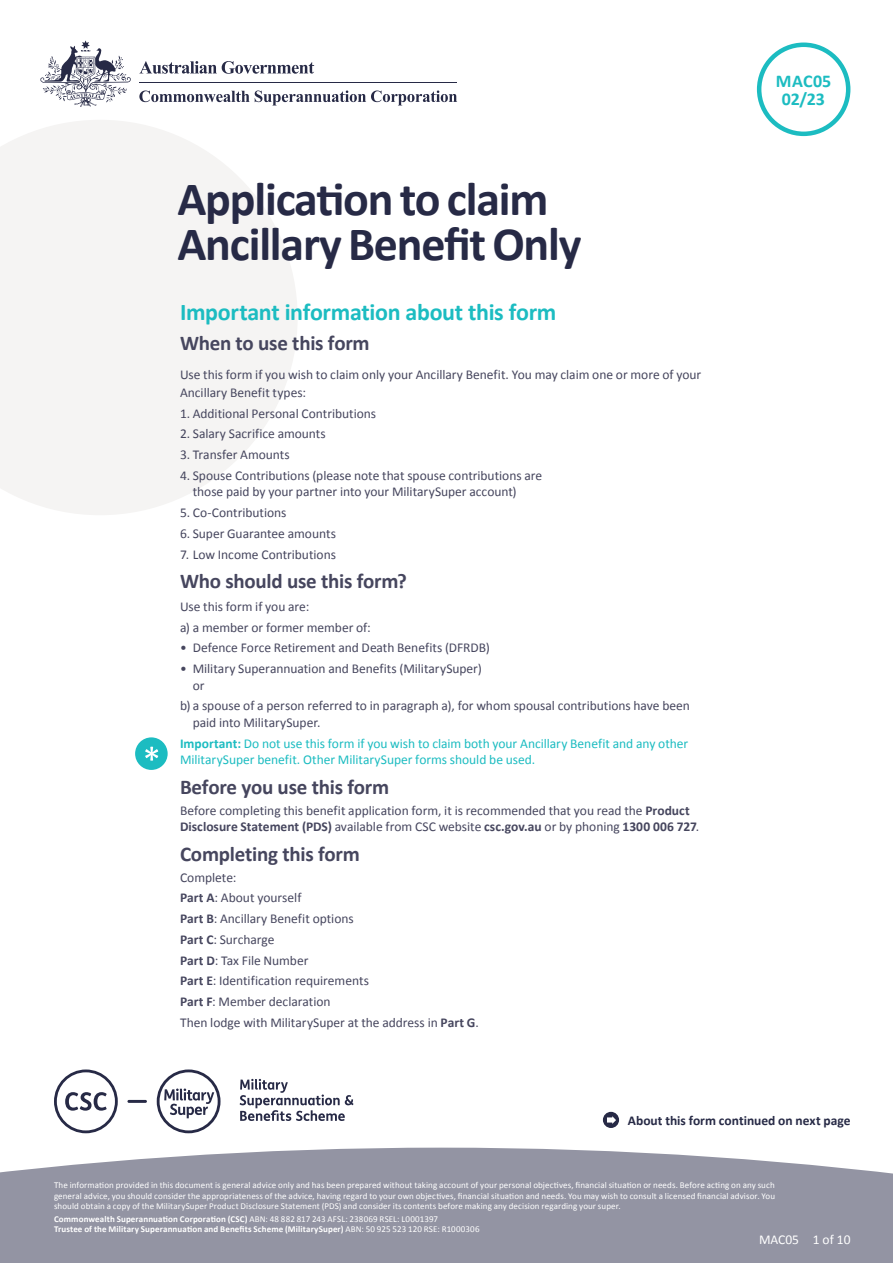
<style>
.page{position:relative;width:893px;height:1263px;background:#fff}
.page>*{position:absolute;margin:0;border:0;box-sizing:border-box;transform-origin:0 0}
._01_H1_Smallest{font:700 48px/45px "Calibri";letter-spacing:-.025em;color:#272a46}
._02_H2{font:700 24px "Calibri";letter-spacing:-.015em;color:#1cbcc1}
._03_H3{font:700 21px "Calibri";letter-spacing:-.01em;color:#46465e}
._03_Code_Date{font:700 18px "Calibri";letter-spacing:.005em;color:#1cbcc1}
._08_Body_Text_wide_c{font:13.5px/16.5px "Calibri";letter-spacing:-.005em;color:#46465e}
._02_Important_Text{font:13.5px/16.5px "Calibri";letter-spacing:-.005em;color:#1cbcc1}
._02_Form-continuedne{font:700 13.5px "Calibri";color:#272a46}
.t1{font:13.5px "Calibri";color:#fff}
.t2{font:9px/10.5px "Calibri";letter-spacing:.01em;color:#fff;text-align:justify}
.t3{font:700 9px/10.5px "Calibri";letter-spacing:.015em;color:#fff}
.s1{font-weight:700}
.s2{font-weight:400}
</style>
<div class="page">
<svg style="left:0;top:1148px;width:893px;height:115px;background:#9a9ba9"></svg>
<svg style="left:40px;top:40px;width:91px;height:67px"></svg>
<hr style="left:139px;top:82px;width:318px;height:1px;background:#272a46">
<svg style="left:139px;top:90px;width:318px;height:15px"></svg>
<svg style="left:139px;top:61px;width:175px;height:13px"></svg>
<hr style="left:127px;top:1100px;width:20px;height:3px;background:#272a46">
<svg style="left:54px;top:1069px;width:64px;height:64px"></svg>
<svg style="left:240px;top:1079px;width:113px;height:42px"></svg>
<svg style="left:157px;top:1069px;width:63px;height:64px"></svg>
<svg style="left:0;top:120px;width:297px;height:395px;fill:#f5f4f3"></svg>
<div style="left:135px;top:737px;width:33px;height:33px;background:#1cbcc1;border-radius:50%"></div>
<svg style="left:145px;top:747px;width:13px;height:14px"></svg>
<div style="left:757px;top:43px;width:93px;height:93px;border:4px solid #1cbcc1;border-radius:50%"></div>
<div style="left:603px;top:1112px;width:16px;height:16px;background:#272a46;border-radius:50%"></div>
<svg style="left:607px;top:1116px;width:9px;height:8px"></svg>
<p class="_01_H1_Smallest" style="left:177px;top:176px;width:406px">Application to claim<br>Ancillary Benefit Only</p>
<p class="_02_H2" style="left:180px;top:297px;width:378px">Important information about this form</p>
<p class="_03_H3" style="left:180px;top:329px;width:191px">When to use this form</p>
<p class="_08_Body_Text_wide_c" style="left:180px;top:365px;width:523px;line-height:18px">Use this form if you wish to claim only your Ancillary Benefit. You may claim one or more of your<br>Ancillary Benefit types:</p>
<p class="_08_Body_Text_wide_c" style="left:180px;top:405px;width:198px">1. Additional Personal Contributions</p>
<p class="_08_Body_Text_wide_c" style="left:180px;top:426px;width:147px">2. Salary Sacrifice amounts</p>
<p class="_08_Body_Text_wide_c" style="left:180px;top:446px;width:111px">3. Transfer Amounts</p>
<p class="_08_Body_Text_wide_c" style="left:193px;top:467px;width:351px;text-indent:-13px">4. Spouse Contributions (please note that spouse contributions are those paid by your partner into your MilitarySuper account)</p>
<p class="_08_Body_Text_wide_c" style="left:180px;top:504px;width:108px">5. Co-Contributions</p>
<p class="_08_Body_Text_wide_c" style="left:180px;top:525px;width:157px">6. Super Guarantee amounts</p>
<p class="_08_Body_Text_wide_c" style="left:180px;top:546px;width:157px">7. Low Income Contributions</p>
<p class="_03_H3" style="left:180px;top:568px;width:228px">Who should use this form?</p>
<p class="_08_Body_Text_wide_c" style="left:180px;top:598px;width:131px">Use this form if you are:</p>
<p class="_08_Body_Text_wide_c" style="left:180px;top:619px;width:192px">a) a member or former member of:</p>
<p class="_08_Body_Text_wide_c" style="left:180px;top:639px;width:311px">• Defence Force Retirement and Death Benefits (DFRDB)</p>
<p class="_08_Body_Text_wide_c" style="left:193px;top:660px;width:290px;text-indent:-13px">• Military Superannuation and Benefits (MilitarySuper) or</p>
<p class="_08_Body_Text_wide_c" style="left:193px;top:697px;width:499px;text-indent:-13px">b) a spouse of a person referred to in paragraph a), for whom spousal contributions have been paid into MilitarySuper.</p>
<p class="_02_Important_Text" style="left:180px;top:735px;width:510px"><span class="s1">Important:</span> Do not use this form if you wish to claim both your Ancillary Benefit and any other<br>MilitarySuper benefit. Other MilitarySuper forms should be used.</p>
<p class="_03_H3" style="left:180px;top:773px;width:211px">Before you use this form</p>
<p class="_08_Body_Text_wide_c" style="left:180px;top:802px;width:521px">Before completing this benefit application form, it is recommended that you read the <span class="s1">Product<br>Disclosure Statement (PDS)</span> available from CSC website <span class="s1">csc.gov.au</span> or by phoning <span class="s1">1300 006 727</span>.</p>
<p class="_03_H3" style="left:180px;top:840px;width:181px">Completing this form</p>
<p class="_08_Body_Text_wide_c" style="left:180px;top:869px;width:58px">Complete:</p>
<p class="_08_Body_Text_wide_c" style="left:180px;top:889px;width:123px"><span class="s1">Part A</span>: About yourself</p>
<p class="_08_Body_Text_wide_c" style="left:180px;top:910px;width:175px"><span class="s1">Part B</span>: Ancillary Benefit options</p>
<p class="_08_Body_Text_wide_c" style="left:180px;top:931px;width:96px"><span class="s1">Part C</span>: Surcharge</p>
<p class="_08_Body_Text_wide_c" style="left:180px;top:952px;width:130px"><span class="s1">Part D</span>: Tax File Number</p>
<p class="_08_Body_Text_wide_c" style="left:180px;top:972px;width:190px"><span class="s1">Part E</span>: Identification requirements</p>
<p class="_08_Body_Text_wide_c" style="left:180px;top:993px;width:152px"><span class="s1">Part F</span>: Member declaration</p>
<p class="_08_Body_Text_wide_c" style="left:180px;top:1014px;width:300px">Then lodge with MilitarySuper at the address in <span class="s1">Part G</span>.</p>
<p class="_03_Code_Date" style="left:776px;top:70px;width:57px">MAC05</p>
<p class="_03_Code_Date" style="left:782px;top:88px;width:44px">02/23</p>
<p class="_02_Form-continuedne" style="left:628px;top:1112px;width:224px">About this form continued on next page</p>
<p class="t2" style="left:54px;top:1180px;width:723px">The information provided in this document is general advice only and has been prepared without taking account of your personal objectives, financial situation or needs. Before acting on any such general advice, you should consider the appropriateness of the advice, having regard to your own objectives, financial situation and needs. You may wish to consult a licensed financial advisor. You should obtain a copy of the MilitarySuper Product Disclosure Statement (PDS) and consider its contents before making any decision regarding your super.</p>
<p class="t3" style="left:54px;top:1213px;width:427px">Commonwealth Superannuation Corporation (CSC) <span class="s2">ABN: 48 882 817 243 AFSL: 238069 RSEL: L0001397<br></span>Trustee of the Military Superannuation and Benefits Scheme (MilitarySuper) <span class="s2">ABN: 50 925 523 120 RSE: R1000306</span></p>
<p class="t1" style="left:759px;top:1230px;width:93px">MAC05 1 of 10</p>
</div>
